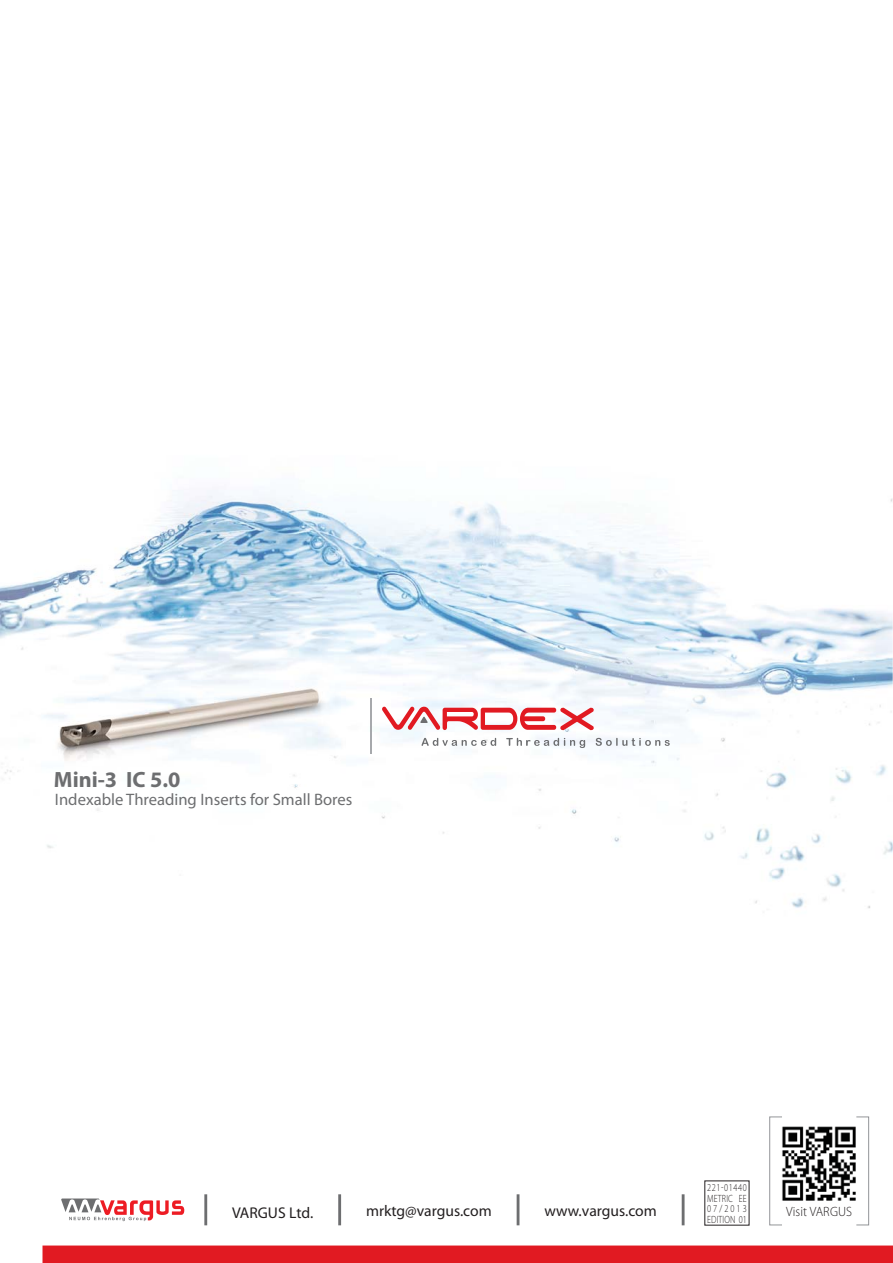
<style>
.page{position:relative;width:893px;height:1263px;background:#fff}
.page>*{position:absolute;margin:0;border:0;box-sizing:border-box;transform-origin:0 0}
.t1{font:700 22.2px "Myriad Pro";color:#6d6e70}
.t2{font:16.65px "Myriad Pro";color:#6d6e70}
.t3{font:15.6px "Myriad Pro";color:#231f20}
.t4{font:300 13.5px "Myriad Pro";letter-spacing:.01em;color:#231f20;scale:.95 1}
.t5{font:300 10.5px/10.5px "Myriad Pro";letter-spacing:.02em;color:#231f20;text-align:justify;scale:.79 1}
</style>
<div class="page">
<img style="left:0;top:490px;width:893px;height:419px">
<img style="left:19px;top:681px;width:326px;height:106px">
<div style="left:43px;top:1246px;width:850px;height:17px;background:#e11a22"></div>
<svg style="left:61px;top:1199px;width:123px;height:22px"></svg>
<hr style="left:338px;top:1194px;width:3px;height:31px;background:#6d6e70">
<hr style="left:517px;top:1194px;width:2px;height:31px;background:#6d6e70">
<hr style="left:682px;top:1194px;width:2px;height:31px;background:#6d6e70">
<hr style="left:204px;top:1194px;width:3px;height:31px;background:#6d6e70">
<img style="left:782px;top:1126px;width:74px;height:75px">
<div style="left:856px;top:1117px;width:13px;height:108px;border:1px solid #939598"></div>
<div style="left:769px;top:1117px;width:13px;height:108px;border:1px solid #939598"></div>
<svg style="left:421px;top:738px;width:75px;height:8px"></svg>
<svg style="left:506px;top:738px;width:79px;height:10px"></svg>
<svg style="left:596px;top:738px;width:74px;height:8px"></svg>
<svg style="left:382px;top:707px;width:212px;height:23px"></svg>
<hr style="left:370px;top:698px;width:2px;height:55px;background:#a7a9ac">
<h1 class="t1" style="left:54px;top:771px;width:128px">Mini-3 IC 5.0</h1>
<p class="t2" style="left:55px;top:793px;width:299px">Indexable Threading Inserts for Small Bores</p>
<p class="t5" style="left:707px;top:1183px;width:52px">221-01440<br>METRIC EE 07/2013<br>EDITION 01</p>
<p class="t3" style="left:232px;top:1207px;width:83px">VARGUS Ltd.</p>
<p class="t3" style="left:366px;top:1205px;width:127px">mrktg@vargus.com</p>
<p class="t3" style="left:544px;top:1205px;width:114px">www.vargus.com</p>
<p class="t4" style="left:786px;top:1207px;width:71px">Visit VARGUS</p>
</div>
